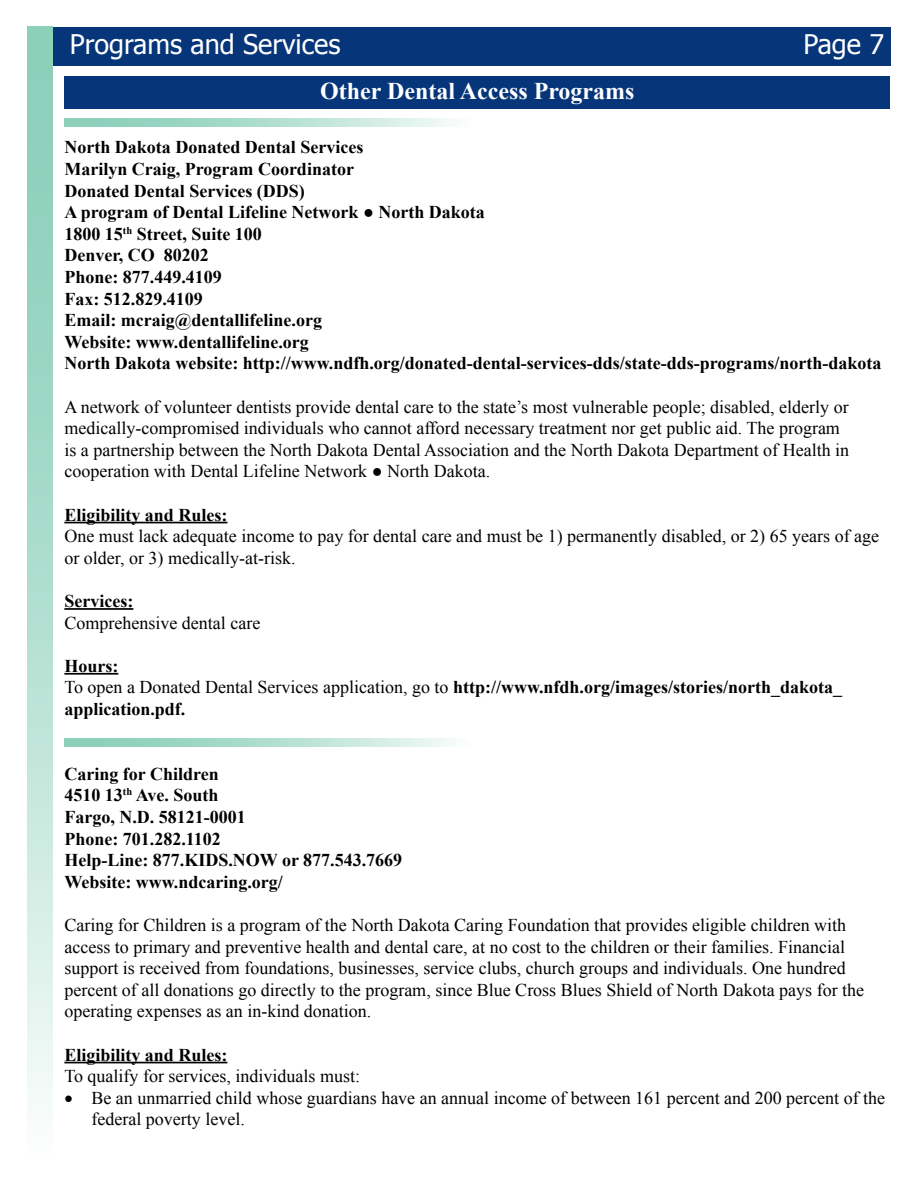
<style>
.page{position:relative;width:918px;height:1188px;background:#fff}
.page>*{position:absolute;margin:0;border:0;box-sizing:border-box;transform-origin:0 0}
.t1{font:27px "Tahoma";color:#fff}
.t2{font:700 24px "Times New Roman";color:#fff}
.t3{font:18px/21.6px "Times New Roman";color:#000}
.t4{font:700 18px/21.6px "Times New Roman";color:#000}
.s1{font-weight:400}
</style>
<div class="page">
<div style="left:27px;top:27px;width:864px;height:38px;background:#06357a"></div>
<div style="left:27px;top:26px;width:26px;height:1134px;background:linear-gradient(to bottom,#7cc9b1,#f1f9f6)"></div>
<div style="left:64px;top:76px;width:826px;height:33px;background:#06357a"></div>
<hr style="left:64px;top:522px;width:163px;height:1px;background:#000">
<hr style="left:64px;top:608px;width:69px;height:2px;background:#000">
<hr style="left:64px;top:673px;width:54px;height:2px;background:#000">
<hr style="left:64px;top:1062px;width:163px;height:1px;background:#000">
<svg style="left:64px;top:739px;width:387px;height:8px;background:#b2dfd1"></svg>
<svg style="left:64px;top:119px;width:387px;height:8px;background:#b2dfd1"></svg>
<h1 class="t1" style="left:70px;top:26px;width:272px">Programs and Services</h1>
<h1 class="t1" style="left:804px;top:26px;width:82px">Page 7</h1>
<h2 class="t2" style="left:320px;top:74px;width:316px">Other Dental Access Programs</h2>
<p class="t4" style="left:64px;top:136px;width:819px">North Dakota Donated Dental Services<br>Marilyn Craig, Program Coordinator<br>Donated Dental Services (DDS)<br>A program of Dental Lifeline Network <span class="s1">●</span> North Dakota<br>1800 15<sup>th</sup> Street, Suite 100<br>Denver, CO 80202<br>Phone: 877.449.4109<br>Fax: 512.829.4109<br>Email: mcraig@dentallifeline.org<br>Website: www.dentallifeline.org<br>North Dakota website: http://www.ndfh.org/donated-dental-services-dds/state-dds-programs/north-dakota</p>
<p class="t3" style="left:64px;top:395px;width:786px">A network of volunteer dentists provide dental care to the state’s most vulnerable people; disabled, elderly or medically-compromised individuals who cannot afford necessary treatment nor get public aid. The program is a partnership between the North Dakota Dental Association and the North Dakota Department of Health in cooperation with Dental Lifeline Network ● North Dakota.</p>
<p class="t4" style="left:64px;top:503px;width:165px">Eligibility and Rules:</p>
<p class="t3" style="left:64px;top:525px;width:816px">One must lack adequate income to pay for dental care and must be 1) permanently disabled, or 2) 65 years of age or older, or 3) medically-at-risk.</p>
<p class="t4" style="left:64px;top:589px;width:70px">Services:</p>
<p class="t3" style="left:64px;top:611px;width:197px">Comprehensive dental care</p>
<p class="t4" style="left:64px;top:654px;width:779px">Hours:<br><span class="s1">To open a Donated Dental Services application, go to</span> http://www.nfdh.org/images/stories/north_dakota_ application.pdf.</p>
<p class="t4" style="left:64px;top:762px;width:339px">Caring for Children<br>4510 13<sup>th</sup> Ave. South<br>Fargo, N.D. 58121-0001<br>Phone: 701.282.1102<br>Help-Line: 877.KIDS.NOW or 877.543.7669<br>Website: www.ndcaring.org/</p>
<p class="t3" style="left:64px;top:914px;width:801px">Caring for Children is a program of the North Dakota Caring Foundation that provides eligible children with access to primary and preventive health and dental care, at no cost to the children or their families. Financial support is received from foundations, businesses, service clubs, church groups and individuals. One hundred percent of all donations go directly to the program, since Blue Cross Blues Shield of North Dakota pays for the operating expenses as an in-kind donation.</p>
<p class="t4" style="left:64px;top:1043px;width:165px">Eligibility and Rules:</p>
<p class="t3" style="left:64px;top:1065px;width:297px">To qualify for services, individuals must:</p>
<p class="t3" style="left:91px;top:1086px;width:795px;text-indent:-27px">• Be an unmarried child whose guardians have an annual income of between 161 percent and 200 percent of the federal poverty level.</p>
</div>
